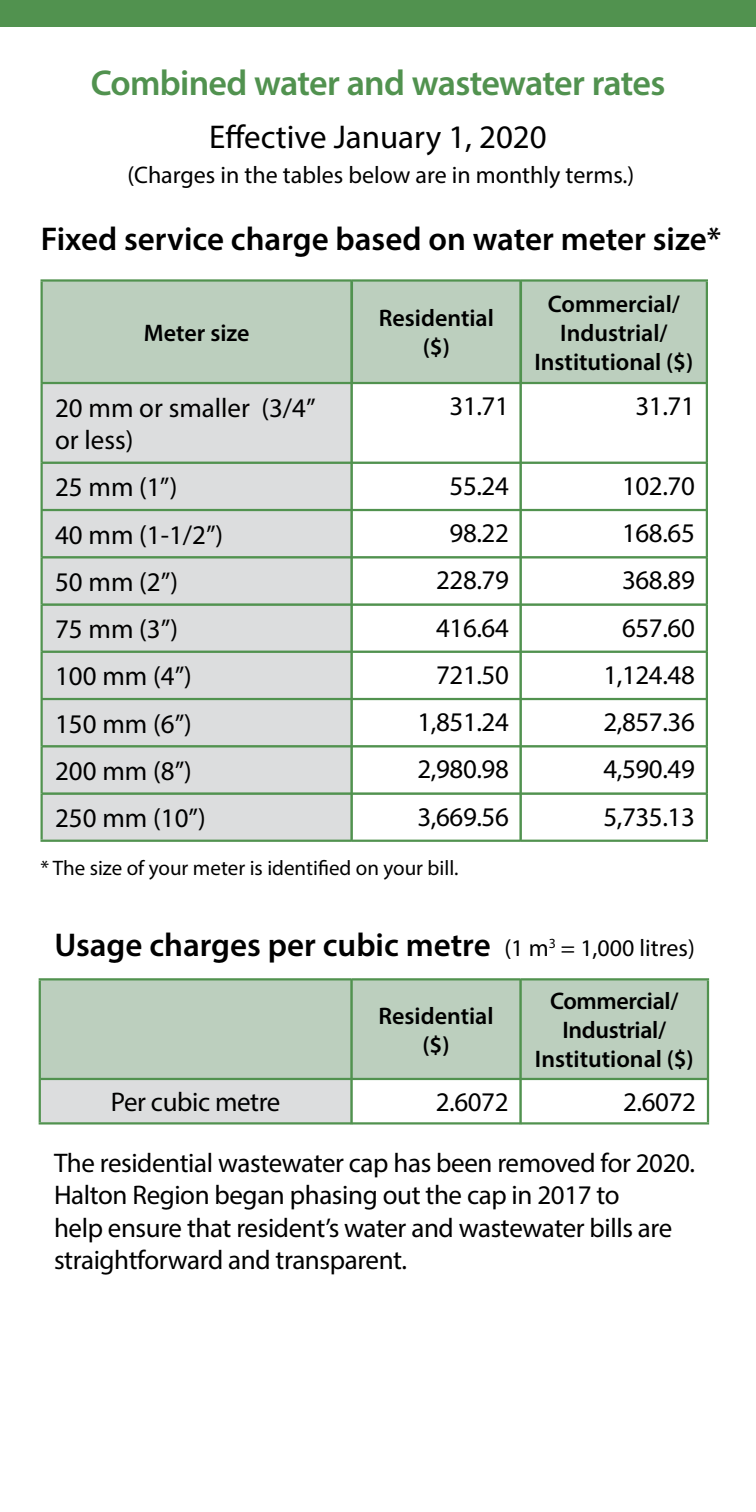
<style>
.page{position:relative;width:756px;height:1512px;background:#fff}
.page>*{position:absolute;margin:0;border:0;box-sizing:border-box;transform-origin:0 0}
.t1{font:600 36px "Myriad Pro";letter-spacing:-.02em;color:#51924f}
.t2{font:600 33px "Myriad Pro";color:#000}
.t3{font:33px "Myriad Pro";color:#000}
.body{font:27px/32.4px "Myriad Pro";letter-spacing:-.015em;color:#000}
.chart-H1{font:27px/32.4px "Myriad Pro";color:#000}
.chart-H1-2{font:600 24px/28.8px "Myriad Pro";color:#000;text-align:center}
.t4{font:24px "Myriad Pro";color:#000}
.body-2{font:600 24px/28.8px "Myriad Pro";letter-spacing:-.015em;color:#000;text-align:center}
.t5{font:21px "Myriad Pro";color:#000}
.s1{font-weight:400;font-size:24px}
</style>
<div class="page">
<div style="left:43px;top:282px;width:663px;height:100px;background:#bccfbe"></div>
<div style="left:43px;top:384px;width:307px;height:456px;background:#dcddde"></div>
<hr style="left:40px;top:279px;width:312px;height:3px;background:#51924f">
<hr style="left:40px;top:282px;width:3px;height:101px;background:#51924f">
<hr style="left:352px;top:279px;width:169px;height:3px;background:#51924f">
<hr style="left:521px;top:279px;width:187px;height:3px;background:#51924f">
<hr style="left:706px;top:282px;width:2px;height:101px;background:#51924f">
<hr style="left:40px;top:383px;width:3px;height:80px;background:#51924f">
<hr style="left:706px;top:383px;width:2px;height:80px;background:#51924f">
<hr style="left:40px;top:463px;width:3px;height:47px;background:#51924f">
<hr style="left:706px;top:463px;width:2px;height:47px;background:#51924f">
<hr style="left:40px;top:510px;width:3px;height:47px;background:#51924f">
<hr style="left:706px;top:510px;width:2px;height:47px;background:#51924f">
<hr style="left:40px;top:557px;width:3px;height:47px;background:#51924f">
<hr style="left:706px;top:557px;width:2px;height:47px;background:#51924f">
<hr style="left:40px;top:604px;width:3px;height:48px;background:#51924f">
<hr style="left:706px;top:604px;width:2px;height:48px;background:#51924f">
<hr style="left:40px;top:652px;width:3px;height:47px;background:#51924f">
<hr style="left:706px;top:652px;width:2px;height:47px;background:#51924f">
<hr style="left:40px;top:699px;width:3px;height:47px;background:#51924f">
<hr style="left:706px;top:699px;width:2px;height:47px;background:#51924f">
<hr style="left:40px;top:746px;width:3px;height:47px;background:#51924f">
<hr style="left:706px;top:746px;width:2px;height:47px;background:#51924f">
<hr style="left:40px;top:793px;width:3px;height:47px;background:#51924f">
<hr style="left:706px;top:793px;width:2px;height:47px;background:#51924f">
<hr style="left:40px;top:840px;width:312px;height:2px;background:#51924f">
<hr style="left:352px;top:840px;width:169px;height:2px;background:#51924f">
<hr style="left:521px;top:840px;width:187px;height:2px;background:#51924f">
<div style="left:41px;top:980px;width:666px;height:98px;background:#bccfbe"></div>
<div style="left:40px;top:1079px;width:312px;height:44px;background:#dcddde"></div>
<hr style="left:39px;top:978px;width:313px;height:2px;background:#51924f">
<hr style="left:39px;top:980px;width:2px;height:99px;background:#51924f">
<hr style="left:352px;top:978px;width:169px;height:2px;background:#51924f">
<hr style="left:521px;top:978px;width:188px;height:2px;background:#51924f">
<hr style="left:707px;top:980px;width:2px;height:99px;background:#51924f">
<hr style="left:39px;top:1079px;width:2px;height:43px;background:#51924f">
<hr style="left:707px;top:1079px;width:2px;height:43px;background:#51924f">
<hr style="left:39px;top:1122px;width:313px;height:3px;background:#51924f">
<hr style="left:352px;top:1122px;width:169px;height:3px;background:#51924f">
<hr style="left:521px;top:1122px;width:188px;height:3px;background:#51924f">
<div style="left:0;top:0;width:756px;height:27px;background:#51924f"></div>
<hr style="left:350px;top:281px;width:3px;height:560px;background:#51924f">
<hr style="left:519px;top:281px;width:3px;height:560px;background:#51924f">
<hr style="left:519px;top:979px;width:3px;height:145px;background:#51924f">
<hr style="left:350px;top:979px;width:3px;height:145px;background:#51924f">
<hr style="left:42px;top:382px;width:665px;height:2px;background:#51924f">
<hr style="left:42px;top:462px;width:665px;height:2px;background:#51924f">
<hr style="left:42px;top:556px;width:665px;height:3px;background:#51924f">
<hr style="left:42px;top:651px;width:665px;height:2px;background:#51924f">
<hr style="left:42px;top:745px;width:665px;height:3px;background:#51924f">
<hr style="left:42px;top:509px;width:665px;height:2px;background:#51924f">
<hr style="left:42px;top:604px;width:665px;height:2px;background:#51924f">
<hr style="left:42px;top:698px;width:665px;height:2px;background:#51924f">
<hr style="left:42px;top:793px;width:665px;height:2px;background:#51924f">
<hr style="left:40px;top:1078px;width:669px;height:2px;background:#51924f">
<h3 class="t1" style="left:91px;top:60px;width:576px">Combined water and wastewater rates</h3>
<p class="t3" style="left:209px;top:116px;width:339px">Effective January 1, 2020</p>
<p class="t4" style="left:128px;top:160px;width:508px">(Charges in the tables below are in monthly terms.)</p>
<p class="t2" style="left:41px;top:218px;width:682px">Fixed service charge based on water meter size*</p>
<p class="chart-H1-2" style="left:144px;top:318px;width:107px">Meter size</p>
<p class="chart-H1-2" style="left:379px;top:303px;width:117px">Residential ($)</p>
<p class="chart-H1-2" style="left:534px;top:289px;width:160px">Commercial/<br>Industrial/<br>Institutional ($)</p>
<p class="chart-H1" style="left:55px;top:391px;width:262px">20 mm or smaller (3/4” or less)</p>
<p class="body" style="left:450px;top:390px;width:61px">31.71</p>
<p class="body" style="left:636px;top:390px;width:61px">31.71</p>
<p class="chart-H1" style="left:55px;top:471px;width:124px">25 mm (1”)</p>
<p class="body" style="left:450px;top:469px;width:61px">55.24</p>
<p class="body" style="left:622px;top:469px;width:74px">102.70</p>
<p class="chart-H1" style="left:55px;top:518px;width:170px">40 mm (1-1/2”)</p>
<p class="body" style="left:450px;top:517px;width:61px">98.22</p>
<p class="body" style="left:622px;top:517px;width:74px">168.65</p>
<p class="chart-H1" style="left:55px;top:565px;width:124px">50 mm (2”)</p>
<p class="body" style="left:436px;top:564px;width:74px">228.79</p>
<p class="body" style="left:622px;top:564px;width:74px">368.89</p>
<p class="chart-H1" style="left:55px;top:613px;width:124px">75 mm (3”)</p>
<p class="body" style="left:436px;top:611px;width:74px">416.64</p>
<p class="body" style="left:622px;top:611px;width:74px">657.60</p>
<p class="chart-H1" style="left:55px;top:660px;width:138px">100 mm (4”)</p>
<p class="body" style="left:436px;top:658px;width:74px">721.50</p>
<p class="body" style="left:603px;top:658px;width:93px">1,124.48</p>
<p class="chart-H1" style="left:55px;top:707px;width:138px">150 mm (6”)</p>
<p class="body" style="left:417px;top:706px;width:93px">1,851.24</p>
<p class="body" style="left:603px;top:706px;width:93px">2,857.36</p>
<p class="chart-H1" style="left:55px;top:754px;width:138px">200 mm (8”)</p>
<p class="body" style="left:417px;top:753px;width:93px">2,980.98</p>
<p class="body" style="left:603px;top:753px;width:93px">4,590.49</p>
<p class="chart-H1" style="left:55px;top:802px;width:152px">250 mm (10”)</p>
<p class="body" style="left:417px;top:800px;width:93px">3,669.56</p>
<p class="body" style="left:603px;top:800px;width:93px">5,735.13</p>
<p class="t5" style="left:40px;top:855px;width:420px">* The size of your meter is identified on your bill.</p>
<p class="t2" style="left:54px;top:924px;width:642px">Usage charges per cubic metre <span class="s1">(1 m</span><sup>3</sup> <span class="s1">= 1,000 litres)</span></p>
<p class="chart-H1-2" style="left:378px;top:1001px;width:117px">Residential ($)</p>
<p class="body-2" style="left:535px;top:986px;width:160px">Commercial/<br>Industrial/<br>Institutional ($)</p>
<p class="body" style="left:111px;top:1086px;width:171px">Per cubic metre</p>
<p class="body" style="left:436px;top:1086px;width:74px">2.6072</p>
<p class="body" style="left:623px;top:1086px;width:74px">2.6072</p>
<p class="body" style="left:54px;top:1146px;width:643px">The residential wastewater cap has been removed for 2020.<br>Halton Region began phasing out the cap in 2017 to<br>help ensure that resident’s water and wastewater bills are straightforward and transparent.</p>
</div>
